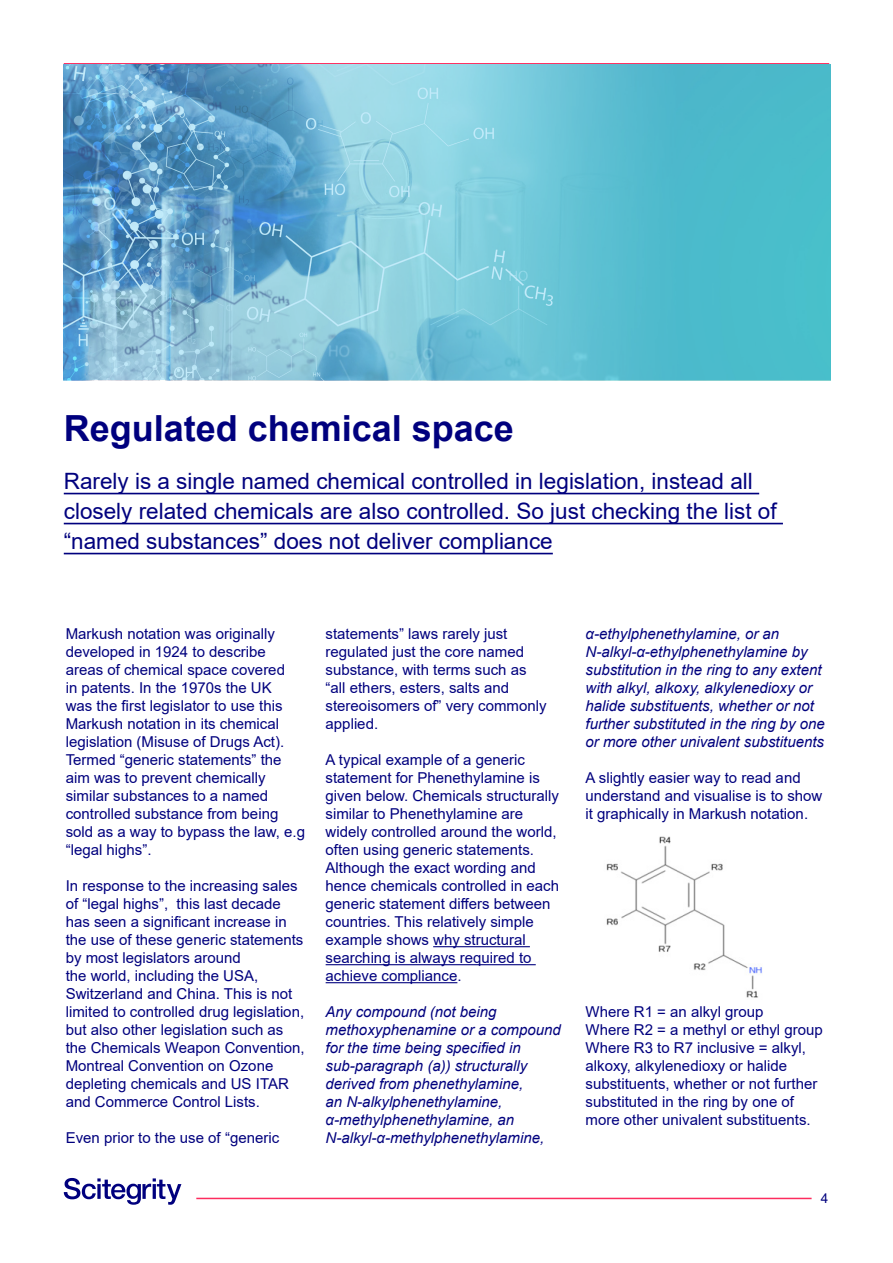
<style>
.page{position:relative;width:893px;height:1263px;background:#fff}
.page>*{position:absolute;margin:0;border:0;box-sizing:border-box;transform-origin:0 0}
.t1{font:700 36px "Arial";color:#00007e}
.t2{font:22.5px/30px "Arial";color:#00007e}
.t3{font:15px/18px "Arial";color:#00007e}
.t4{font:italic 15px/18px "Arial";color:#00007e}
.t5{font:13.5px "Arial";color:#00007e}
</style>
<div class="page">
<svg style="left:64px;top:1178px;width:117px;height:27px"></svg>
<hr style="left:64px;top:63px;width:765px;height:2px;background:#fd2c5e">
<hr style="left:196px;top:1198px;width:616px;height:1px;background:#fd2c5e">
<hr style="left:64px;top:493px;width:695px;height:1px;background:#00007e">
<hr style="left:64px;top:523px;width:719px;height:1px;background:#00007e">
<hr style="left:64px;top:553px;width:489px;height:1px;background:#00007e">
<hr style="left:433px;top:946px;width:97px;height:1px;background:#00007e">
<hr style="left:326px;top:964px;width:210px;height:1px;background:#00007e">
<hr style="left:326px;top:982px;width:131px;height:1px;background:#00007e">
<img style="left:606px;top:836px;width:156px;height:162px">
<img style="left:64px;top:65px;width:767px;height:315px">
<p class="t1" style="left:64px;top:403px;width:452px">Regulated chemical space</p>
<p class="t2" style="left:64px;top:466px;width:714px">Rarely is a single named chemical controlled in legislation, instead all closely related chemicals are also controlled. So just checking the list of “named substances” does not deliver compliance</p>
<p class="t3" style="left:66px;top:625px;width:241px">Markush notation was originally developed in 1924 to describe areas of chemical space covered<br>in patents. In the 1970s the UK<br>was the first legislator to use this<br>Markush notation in its chemical legislation (Misuse of Drugs Act).<br>Termed “generic statements” the aim was to prevent chemically similar substances to a named controlled substance from being sold as a way to bypass the law, e.g “legal highs”.</p>
<p class="t3" style="left:66px;top:877px;width:241px">In response to the increasing sales of “legal highs”, this last decade has seen a significant increase in the use of these generic statements by most legislators around<br>the world, including the USA, Switzerland and China. This is not limited to controlled drug legislation, but also other legislation such as the Chemicals Weapon Convention, Montreal Convention on Ozone depleting chemicals and US ITAR and Commerce Control Lists.</p>
<p class="t3" style="left:66px;top:1129px;width:215px">Even prior to the use of “generic</p>
<p class="t3" style="left:326px;top:625px;width:222px">statements” laws rarely just regulated just the core named substance, with terms such as “all ethers, esters, salts and stereoisomers of” very commonly applied.</p>
<p class="t3" style="left:326px;top:751px;width:235px">A typical example of a generic statement for Phenethylamine is given below. Chemicals structurally similar to Phenethylamine are widely controlled around the world, often using generic statements.<br>Although the exact wording and hence chemicals controlled in each generic statement differs between countries. This relatively simple example shows why structural searching is always required to achieve compliance.</p>
<p class="t4" style="left:326px;top:1003px;width:237px">Any compound (not being methoxyphenamine or a compound for the time being specified in sub-paragraph (a)) structurally derived from phenethylamine,<br>an N-alkylphenethylamine, α-methylphenethylamine, an<br>N-alkyl-α-methylphenethylamine,</p>
<p class="t4" style="left:586px;top:625px;width:241px">α-ethylphenethylamine, or an N-alkyl-α-ethylphenethylamine by substitution in the ring to any extent with alkyl, alkoxy, alkylenedioxy or halide substituents, whether or not further substituted in the ring by one or more other univalent substituents</p>
<p class="t3" style="left:586px;top:769px;width:238px">A slightly easier way to read and understand and visualise is to show it graphically in Markush notation.</p>
<p class="t3" style="left:586px;top:1003px;width:179px">Where R1 = an alkyl group</p>
<p class="t3" style="left:586px;top:1021px;width:239px">Where R2 = a methyl or ethyl group</p>
<p class="t3" style="left:586px;top:1039px;width:233px">Where R3 to R7 inclusive = alkyl, alkoxy, alkylenedioxy or halide substituents, whether or not further substituted in the ring by one of more other univalent substituents.</p>
<p class="t5" style="left:821px;top:1189px;width:9px">4</p>
</div>
